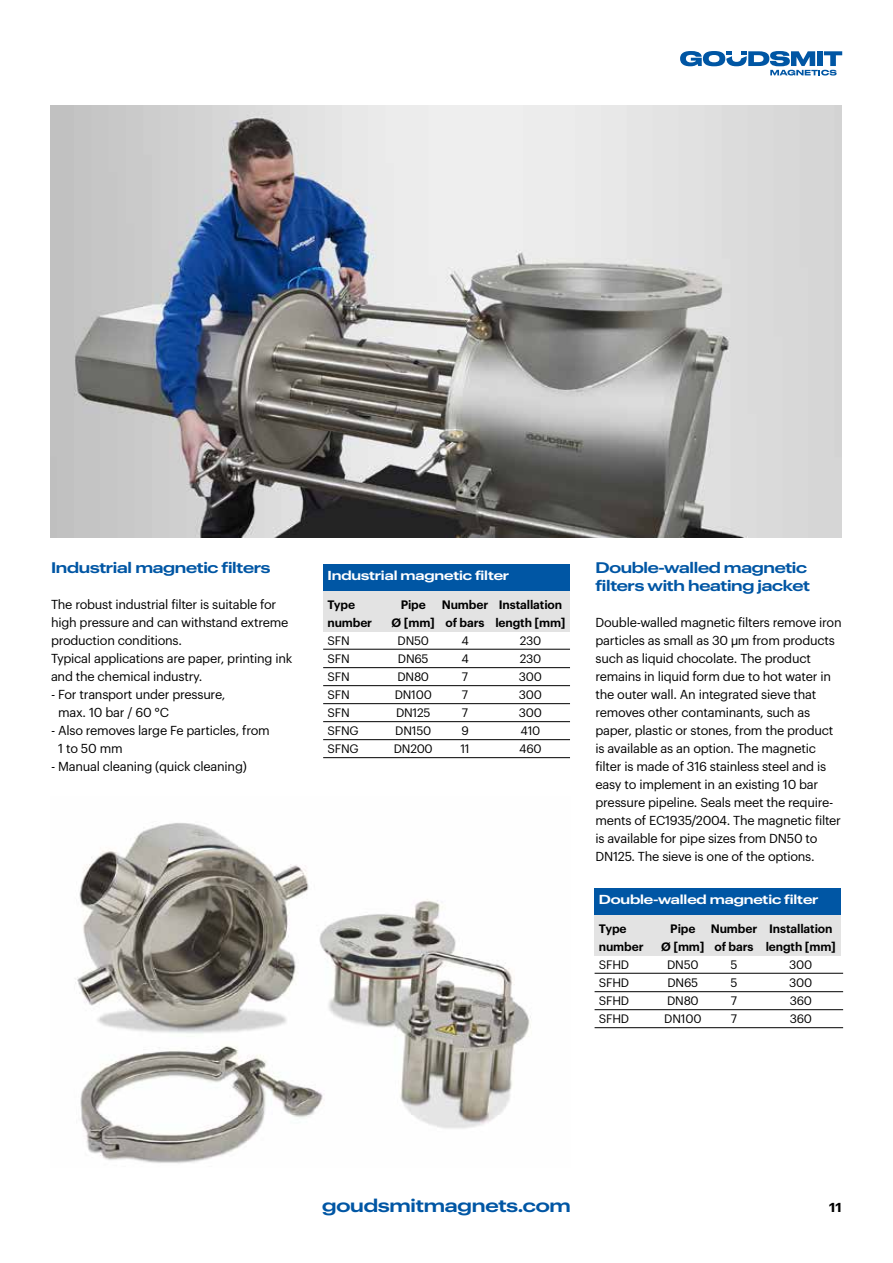
<style>
.page{position:relative;width:893px;height:1263px;background:#fff}
.page>*{position:absolute;margin:0;border:0;box-sizing:border-box;transform-origin:0 0}
.t1{font:600 18px "Graphik Wide";letter-spacing:-.01em;color:#0056a4}
.t2{font:600 15px/18px "Graphik Wide";letter-spacing:-.02em;color:#0056a4}
.t3{font:12.75px/18px "Graphik LC";letter-spacing:-.02em;color:#000}
.t4{font:600 12.75px "Graphik Wide";letter-spacing:-.01em;color:#fff}
.t5{font:600 12.75px "Graphik Wide";color:#000}
.t6{font:12px/18px "Graphik LC";letter-spacing:-.02em;color:#000}
.t7{font:600 12px/18px "Graphik LC";letter-spacing:-.01em;color:#000}
.s1{font-family:"Helvetica Neue LT Pro"}
</style>
<div class="page">
<img style="left:50px;top:105px;width:791px;height:432px">
<img style="left:75px;top:823px;width:456px;height:341px">
<hr style="left:323px;top:757px;width:247px;height:1px;background:#000">
<div style="left:323px;top:564px;width:247px;height:27px;background:#0056a4"></div>
<div style="left:323px;top:591px;width:247px;height:41px;background:#e3e3e3"></div>
<hr style="left:323px;top:649px;width:247px;height:1px;background:#000">
<hr style="left:323px;top:667px;width:247px;height:1px;background:#000">
<hr style="left:323px;top:685px;width:247px;height:1px;background:#000">
<hr style="left:323px;top:703px;width:247px;height:1px;background:#000">
<hr style="left:323px;top:721px;width:247px;height:1px;background:#000">
<hr style="left:323px;top:739px;width:247px;height:1px;background:#000">
<div style="left:595px;top:888px;width:246px;height:27px;background:#0056a4"></div>
<div style="left:595px;top:915px;width:246px;height:41px;background:#e3e3e3"></div>
<hr style="left:595px;top:973px;width:248px;height:1px;background:#000">
<hr style="left:595px;top:991px;width:248px;height:1px;background:#000">
<hr style="left:595px;top:1009px;width:248px;height:1px;background:#000">
<hr style="left:595px;top:1027px;width:248px;height:1px;background:#000">
<svg style="left:680px;top:51px;width:162px;height:25px"></svg>
<p class="t2" style="left:51px;top:557px;width:221px">Industrial magnetic filters</p>
<p class="t3" style="left:51px;top:594px;width:243px">The robust industrial filter is suitable for high pressure and can withstand extreme production conditions.<br>Typical applications are paper, printing ink and the chemical industry.</p>
<p class="t3" style="left:58px;top:684px;width:169px;text-indent:-7px">- For transport under pressure, max. 10 bar / 60 °C</p>
<p class="t3" style="left:58px;top:720px;width:213px;text-indent:-7px">- Also removes large Fe particles, from<br>1 to 50 mm</p>
<p class="t3" style="left:51px;top:756px;width:197px">- Manual cleaning (quick cleaning)</p>
<p class="t4" style="left:327px;top:566px;width:183px">Industrial magnetic filter</p>
<p class="t7" style="left:327px;top:595px;width:46px">Type number</p>
<p class="t6" style="left:327px;top:631px;width:33px">SFN<br>SFN<br>SFN<br>SFN<br>SFN<br>SFNG<br>SFNG</p>
<p class="t7" style="left:442px;top:595px;width:48px;text-align:center">Number of bars</p>
<p class="t6" style="left:460px;top:631px;width:11px">4<br>4<br>7<br>7<br>7<br>9<br>11</p>
<p class="t7" style="left:495px;top:595px;width:72px">Installation length [mm]</p>
<p class="t6" style="left:519px;top:631px;width:25px">230<br>230<br>300<br>300<br>300<br>410<br>460</p>
<p class="t7" style="left:392px;top:595px;width:45px;text-align:center">Pipe<br>Ø [mm]</p>
<p class="t6" style="left:394px;top:631px;width:41px;text-align:center">DN50<br>DN65<br>DN80<br>DN100<br>DN125<br>DN150<br>DN200</p>
<p class="t2" style="left:595px;top:557px;width:216px">Double-walled magnetic filters with heating jacket</p>
<p class="t3" style="left:595px;top:612px;width:248px">Double-walled magnetic filters remove iron particles as small as 30 <span class="s1">µ</span>m from products such as liquid chocolate. The product remains in liquid form due to hot water in the outer wall. An integrated sieve that removes other contaminants, such as paper, plastic or stones, from the product is available as an option. The magnetic filter is made of 316 stainless steel and is easy to implement in an existing 10 bar pressure pipeline. Seals meet the require&shy;ments of EC1935/2004. The magnetic filter is available for pipe sizes from DN50 to DN125. The sieve is one of the options.</p>
<p class="t4" style="left:599px;top:890px;width:221px">Double-walled magnetic filter</p>
<p class="t7" style="left:599px;top:919px;width:46px">Type number</p>
<p class="t6" style="left:599px;top:955px;width:32px;text-align:justify">SFHD SFHD SFHD SFHD</p>
<p class="t7" style="left:711px;top:919px;width:48px;text-align:center">Number of bars</p>
<p class="t6" style="left:730px;top:955px;width:9px;text-align:justify">5<br>5<br>7<br>7</p>
<p class="t7" style="left:766px;top:919px;width:72px">Installation length [mm]</p>
<p class="t6" style="left:789px;top:955px;width:25px;text-align:justify">300<br>300<br>360<br>360</p>
<p class="t7" style="left:661px;top:919px;width:45px;text-align:center">Pipe<br>Ø [mm]</p>
<p class="t6" style="left:664px;top:955px;width:39px">DN50<br>DN65<br>DN80<br>DN100</p>
<h1 class="t1" style="left:322px;top:1191px;width:250px">goudsmitmagnets.com</h1>
<p class="t5" style="left:829px;top:1197px;width:14px">11</p>
</div>
